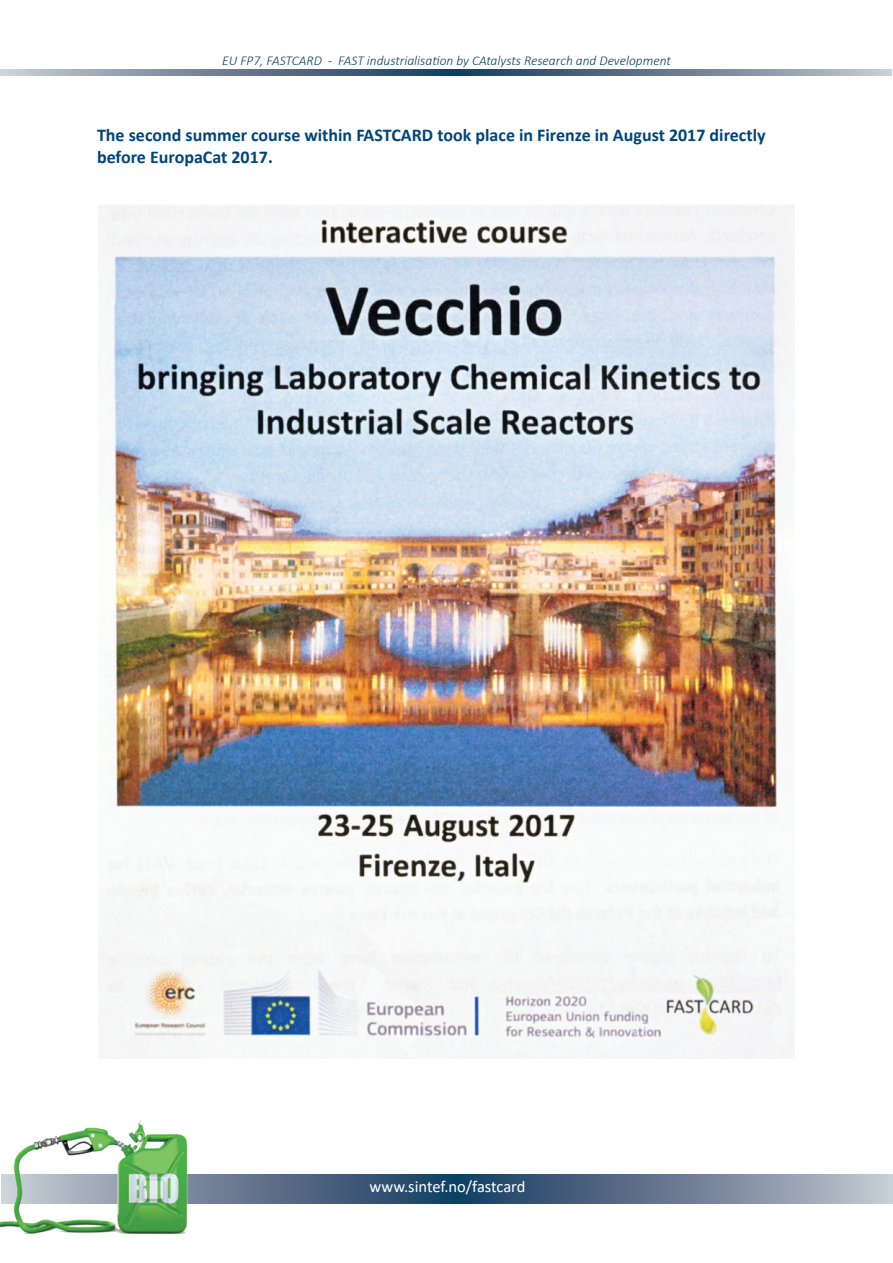
<style>
.page{position:relative;width:893px;height:1263px;background:#fff}
.page>*{position:absolute;margin:0;border:0;box-sizing:border-box;transform-origin:0 0}
.t1{font:700 18px/21.6px "Calibri";color:#00447b}
.t2{font:16.5px "Calibri";letter-spacing:-.01em;color:#fff}
.t3{font:italic 300 13.5px "Calibri";color:#084164}
</style>
<div class="page">
<svg style="left:0;top:69px;width:891px;height:6px;background:#6c7f96"></svg>
<svg style="left:206px;top:1175px;width:687px;height:28px;background:#5d738c"></svg>
<img style="left:0;top:1120px;width:206px;height:114px">
<img style="left:98px;top:205px;width:697px;height:854px">
<p class="t3" style="left:222px;top:53px;width:450px">EU FP7, FASTCARD - FAST industrialisation by CAtalysts Research and Development</p>
<p class="t1" style="left:97px;top:124px;width:670px">The second summer course within FASTCARD took place in Firenze in August 2017 directly before EuropaCat 2017.</p>
<p class="t2" style="left:370px;top:1175px;width:157px">www.sintef.no/fastcard</p>
</div>
